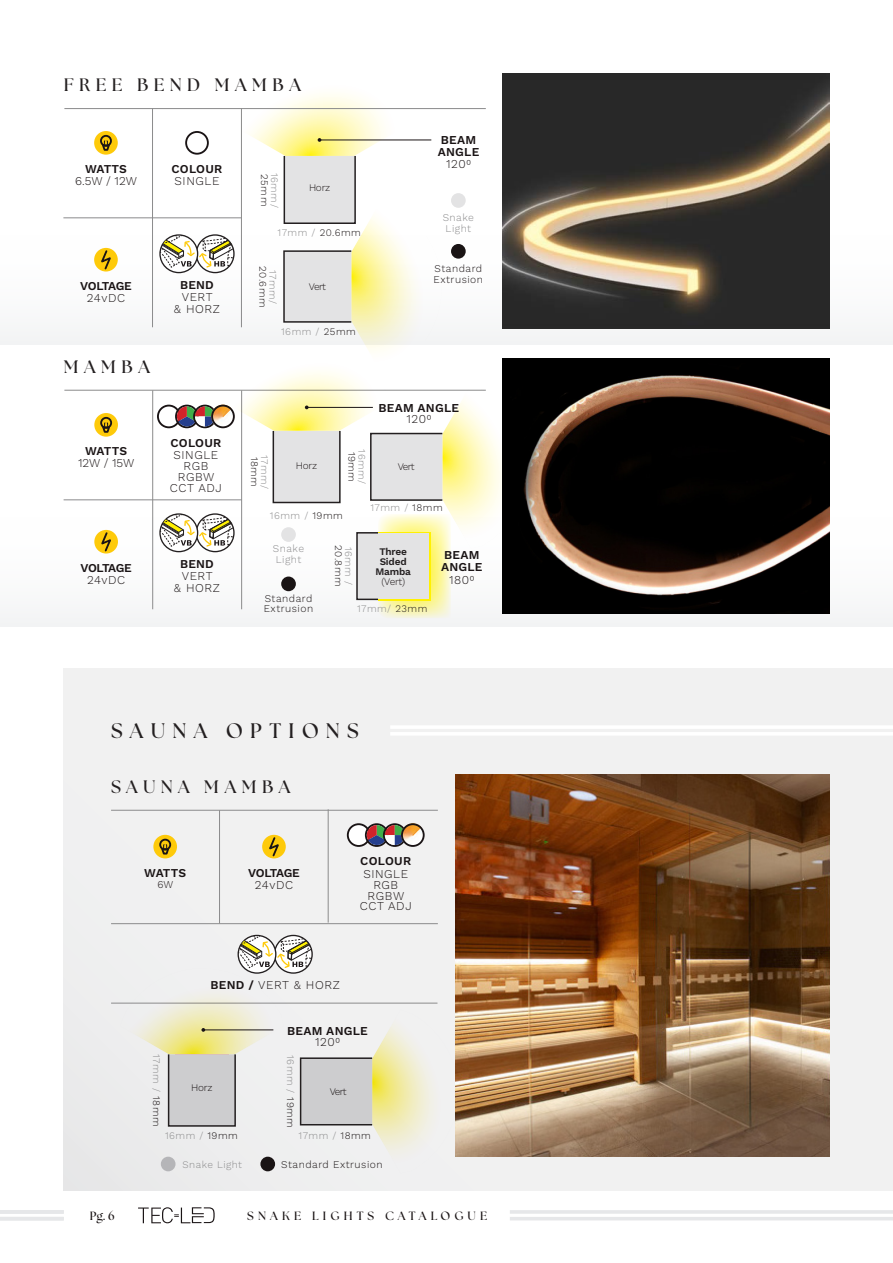
<style>
.page{position:relative;width:893px;height:1263px;background:#fff}
.page>*{position:absolute;margin:0;border:0;box-sizing:border-box;transform-origin:0 0}
.t1{font:700 21px "The Seasons";letter-spacing:.35em;color:#231f20}
.t2{font:700 18px "The Seasons";letter-spacing:.3em;color:#231f20}
.t3{font:600 12.15px/12px "Work Sans";letter-spacing:.02em;color:#1a1415}
.t4{font:300 12.15px "Work Sans";letter-spacing:.05em;color:#1a1415}
.t5{font:300 12px/12px "Work Sans";letter-spacing:.05em;color:#1a1415;text-align:center}
.t6{font:600 12px "Work Sans";letter-spacing:-.02em;color:#1a1415}
.t7{font:700 12px "The Seasons";letter-spacing:.35em;color:#1a1415}
.t8{font:600 12px "Work Sans";letter-spacing:-.04em;color:#1a1415}
.t9{font:300 10.5px "Work Sans";color:#1a1415}
.t10{font:300 10.35px/10.4px "Work Sans";letter-spacing:.05em;color:#1a1415}
.t11{font:300 10.35px/10.4px "Work Sans";letter-spacing:.05em;color:#8b8b8c}
.t12{font:300 10.05px/10.1px "Work Sans";letter-spacing:.05em;color:#8b8b8c}
.t13{font:300 10.05px/10.1px "Work Sans";letter-spacing:.05em;color:#1a1415;text-align:center}
.t14{font:600 10.05px/10.1px "Work Sans";letter-spacing:-.02em;color:#231f20;text-align:center}
.s1{font-weight:600}
.s2{color:#8b8b8c}
.s3{color:#1a1415}
.s4{font-weight:300;color:#1a1415}
</style>
<div class="page">
<div style="left:64px;top:668px;width:829px;height:523px;background:#f1f1f1"></div>
<div style="left:0;top:229px;width:893px;height:116px;background:#fafafb"></div>
<div style="left:0;top:511px;width:893px;height:116px;background:#f9fafa"></div>
<svg style="left:138px;top:1207px;width:77px;height:16px"></svg>
<hr style="left:219px;top:810px;width:1px;height:113px;background:#8b8b8c">
<hr style="left:328px;top:809px;width:1px;height:113px;background:#8b8b8c">
<hr style="left:111px;top:923px;width:327px;height:1px;background:#8b8b8c">
<hr style="left:111px;top:1003px;width:326px;height:1px;background:#8b8b8c">
<hr style="left:64px;top:108px;width:422px;height:1px;background:#8b8b8c">
<hr style="left:111px;top:810px;width:327px;height:1px;background:#8b8b8c">
<img style="left:528px;top:73px;width:301px;height:255px">
<img style="left:455px;top:775px;width:374px;height:382px">
<div style="left:262px;top:835px;width:24px;height:23px;background:#feca0a;border-radius:50%"></div>
<svg style="left:267px;top:836px;width:14px;height:22px"></svg>
<div style="left:153px;top:835px;width:24px;height:23px;background:#feca0a;border-radius:50%"></div>
<div style="left:159px;top:839px;width:12px;height:11px;border:2px solid #1a1415;border-radius:50%"></div>
<svg style="left:160px;top:843px;width:11px;height:12px"></svg>
<hr style="left:64px;top:390px;width:422px;height:1px;background:#8b8b8c">
<img style="left:528px;top:358px;width:301px;height:255px">
<hr style="left:152px;top:108px;width:1px;height:219px;background:#8b8b8c">
<hr style="left:152px;top:390px;width:1px;height:219px;background:#8b8b8c">
<hr style="left:63px;top:218px;width:179px;height:1px;background:#8b8b8c">
<hr style="left:64px;top:500px;width:178px;height:1px;background:#8b8b8c">
<div style="left:94px;top:248px;width:24px;height:23px;background:#feca0a;border-radius:50%"></div>
<svg style="left:99px;top:249px;width:14px;height:22px"></svg>
<div style="left:94px;top:530px;width:24px;height:23px;background:#feca0a;border-radius:50%"></div>
<svg style="left:99px;top:531px;width:15px;height:22px"></svg>
<div style="left:94px;top:131px;width:24px;height:24px;background:#feca0a;border-radius:50%"></div>
<div style="left:100px;top:135px;width:12px;height:12px;border:2px solid #1a1415;border-radius:50%"></div>
<svg style="left:100px;top:140px;width:11px;height:11px"></svg>
<div style="left:94px;top:413px;width:24px;height:24px;background:#feca0a;border-radius:50%"></div>
<div style="left:100px;top:417px;width:12px;height:12px;border:2px solid #1a1415;border-radius:50%"></div>
<svg style="left:101px;top:422px;width:11px;height:11px"></svg>
<svg style="left:120px;top:935px;width:338px;height:237px"></svg>
<div style="left:157px;top:405px;width:24px;height:23px;border:2px solid #1a1415;border-radius:50%"></div>
<svg style="left:159px;top:73px;width:369px;height:545px"></svg>
<div style="left:348px;top:824px;width:22px;height:22px;background:#fff;border-radius:50%"></div>
<div style="left:347px;top:823px;width:23px;height:24px;border:2px solid #1a1415;border-radius:50%"></div>
<div style="left:365px;top:823px;width:24px;height:24px;border:2px solid #1a1415;border-radius:50%"></div>
<div style="left:383px;top:823px;width:24px;height:24px;border:2px solid #1a1415;border-radius:50%"></div>
<svg style="left:367px;top:825px;width:37px;height:21px"></svg>
<img style="left:401px;top:823px;width:24px;height:24px;border-radius:12px">
<div style="left:401px;top:823px;width:24px;height:24px;border:2px solid #1a1415;border-radius:50%"></div>
<svg style="left:412px;top:828px;width:8px;height:8px"></svg>
<hr style="left:390px;top:725px;width:503px;height:4px;background:#fff">
<hr style="left:390px;top:732px;width:503px;height:4px;background:#fff">
<hr style="left:0;top:1217px;width:64px;height:3px;background:#e6e7e9">
<hr style="left:0;top:1210px;width:64px;height:4px;background:#e6e7e9">
<hr style="left:510px;top:1217px;width:383px;height:3px;background:#e6e7e9">
<hr style="left:510px;top:1210px;width:383px;height:4px;background:#e6e7e9">
<p class="t2" style="left:64px;top:73px;width:239px">FREE BEND MAMBA</p>
<p class="t6" style="left:85px;top:162px;width:43px">WATTS</p>
<p class="t5" style="left:75px;top:176px;width:63px">6.5W / 12W</p>
<p class="t6" style="left:172px;top:162px;width:52px">COLOUR</p>
<p class="t5" style="left:175px;top:176px;width:46px">SINGLE</p>
<p class="t13" style="left:269px;top:174px;width:34px;rotate:90deg">25mm</p>
<p class="t12" style="left:279px;top:173px;width:36px;rotate:90deg">16mm/</p>
<p class="t13" style="left:309px;top:183px;width:23px">Horz</p>
<p class="t3" style="left:438px;top:134px;width:43px">BEAM<br>ANGLE</p>
<p class="t4" style="left:446px;top:157px;width:26px">1200</p>
<p class="t8" style="left:80px;top:279px;width:53px">VOLTAGE</p>
<p class="t5" style="left:87px;top:293px;width:40px">24vDC</p>
<p class="t5" style="left:174px;top:279px;width:48px"><span class="s1">BEND<br></span>VERT<br>&amp; HORZ</p>
<p class="t13" style="left:278px;top:227px;width:85px"><span class="s2">17mm /</span> 20.6mm</p>
<p class="t13" style="left:278px;top:266px;width:43px;rotate:90deg"><span class="s2">17mm/<br></span>20.6mm</p>
<p class="t13" style="left:309px;top:281px;width:18px">Vert</p>
<p class="t11" style="left:443px;top:213px;width:33px">Snake<br>Light</p>
<p class="t10" style="left:434px;top:264px;width:51px">Standard<br>Extrusion</p>
<p class="t12" style="left:281px;top:327px;width:76px">16mm / <span class="s3">25mm</span></p>
<p class="t2" style="left:64px;top:354px;width:88px">MAMBA</p>
<p class="t3" style="left:378px;top:403px;width:82px">BEAM ANGLE</p>
<p class="t4" style="left:406px;top:412px;width:26px">1200</p>
<p class="t6" style="left:85px;top:444px;width:43px">WATTS</p>
<p class="t5" style="left:78px;top:458px;width:58px">12W / 15W</p>
<p class="t6" style="left:170px;top:435px;width:52px">COLOUR</p>
<p class="t5" style="left:174px;top:450px;width:46px;line-height:10.9px">SINGLE<br>RGB<br>RGBW</p>
<p class="t5" style="left:170px;top:482px;width:53px">CCT ADJ</p>
<p class="t13" style="left:259px;top:457px;width:32px;rotate:90deg">18mm</p>
<p class="t12" style="left:269px;top:455px;width:36px;rotate:90deg">17mm/</p>
<p class="t13" style="left:296px;top:461px;width:23px">Horz</p>
<p class="t12" style="left:367px;top:449px;width:36px;rotate:90deg">16mm/<br><span class="s3">19mm</span></p>
<p class="t13" style="left:398px;top:462px;width:18px">Vert</p>
<p class="t8" style="left:80px;top:561px;width:53px">VOLTAGE</p>
<p class="t5" style="left:87px;top:575px;width:40px">24vDC</p>
<p class="t5" style="left:174px;top:558px;width:48px"><span class="s1">BEND<br></span>VERT<br>&amp; HORZ</p>
<p class="t12" style="left:270px;top:511px;width:74px">16mm / <span class="s3">19mm</span></p>
<p class="t12" style="left:370px;top:503px;width:74px">17mm / <span class="s3">18mm</span></p>
<p class="t11" style="left:273px;top:544px;width:33px">Snake<br>Light</p>
<p class="t10" style="left:264px;top:594px;width:51px">Standard<br>Extrusion</p>
<p class="t13" style="left:343px;top:545px;width:43px;rotate:90deg">20.8mm</p>
<p class="t12" style="left:353px;top:547px;width:40px;rotate:90deg">16mm /</p>
<p class="t14" style="left:376px;top:547px;width:37px">Three<br>Sided<br>Mamba <span class="s4">(Vert)</span></p>
<p class="t12" style="left:357px;top:604px;width:72px">17mm/ <span class="s3">23mm</span></p>
<p class="t3" style="left:441px;top:549px;width:43px">BEAM<br>ANGLE</p>
<p class="t4" style="left:449px;top:572px;width:27px">1800</p>
<p class="t1" style="left:111px;top:716px;width:249px">SAUNA OPTIONS</p>
<p class="t2" style="left:111px;top:774px;width:181px">SAUNA MAMBA</p>
<p class="t6" style="left:144px;top:866px;width:43px">WATTS</p>
<p class="t9" style="left:157px;top:878px;width:17px">6W</p>
<p class="t8" style="left:248px;top:866px;width:53px">VOLTAGE</p>
<p class="t5" style="left:255px;top:880px;width:40px">24vDC</p>
<p class="t6" style="left:360px;top:854px;width:52px">COLOUR</p>
<p class="t5" style="left:363px;top:868px;width:46px;line-height:10.9px">SINGLE<br>RGB<br>RGBW</p>
<p class="t5" style="left:360px;top:901px;width:53px">CCT ADJ</p>
<p class="t5" style="left:211px;top:980px;width:131px"><span class="s1">BEND /</span> VERT &amp; HORZ</p>
<p class="t3" style="left:287px;top:1025px;width:82px">BEAM ANGLE</p>
<p class="t4" style="left:315px;top:1034px;width:26px">1200</p>
<p class="t12" style="left:161px;top:1054px;width:74px;rotate:90deg">17mm / <span class="s3">18mm</span></p>
<p class="t13" style="left:191px;top:1083px;width:23px">Horz</p>
<p class="t12" style="left:295px;top:1055px;width:74px;rotate:90deg">16mm / <span class="s3">19mm</span></p>
<p class="t13" style="left:330px;top:1086px;width:18px">Vert</p>
<p class="t12" style="left:165px;top:1131px;width:74px">16mm / <span class="s3">19mm</span></p>
<p class="t12" style="left:299px;top:1131px;width:74px">17mm / <span class="s3">18mm</span></p>
<p class="t7" style="left:90px;top:1208px;width:26px">Pg. 6</p>
<p class="t12" style="left:183px;top:1160px;width:61px">Snake Light</p>
<p class="t10" style="left:281px;top:1160px;width:103px">Standard Extrusion</p>
<p class="t7" style="left:247px;top:1207px;width:241px">SNAKE LIGHTS CATALOGUE</p>
</div>
